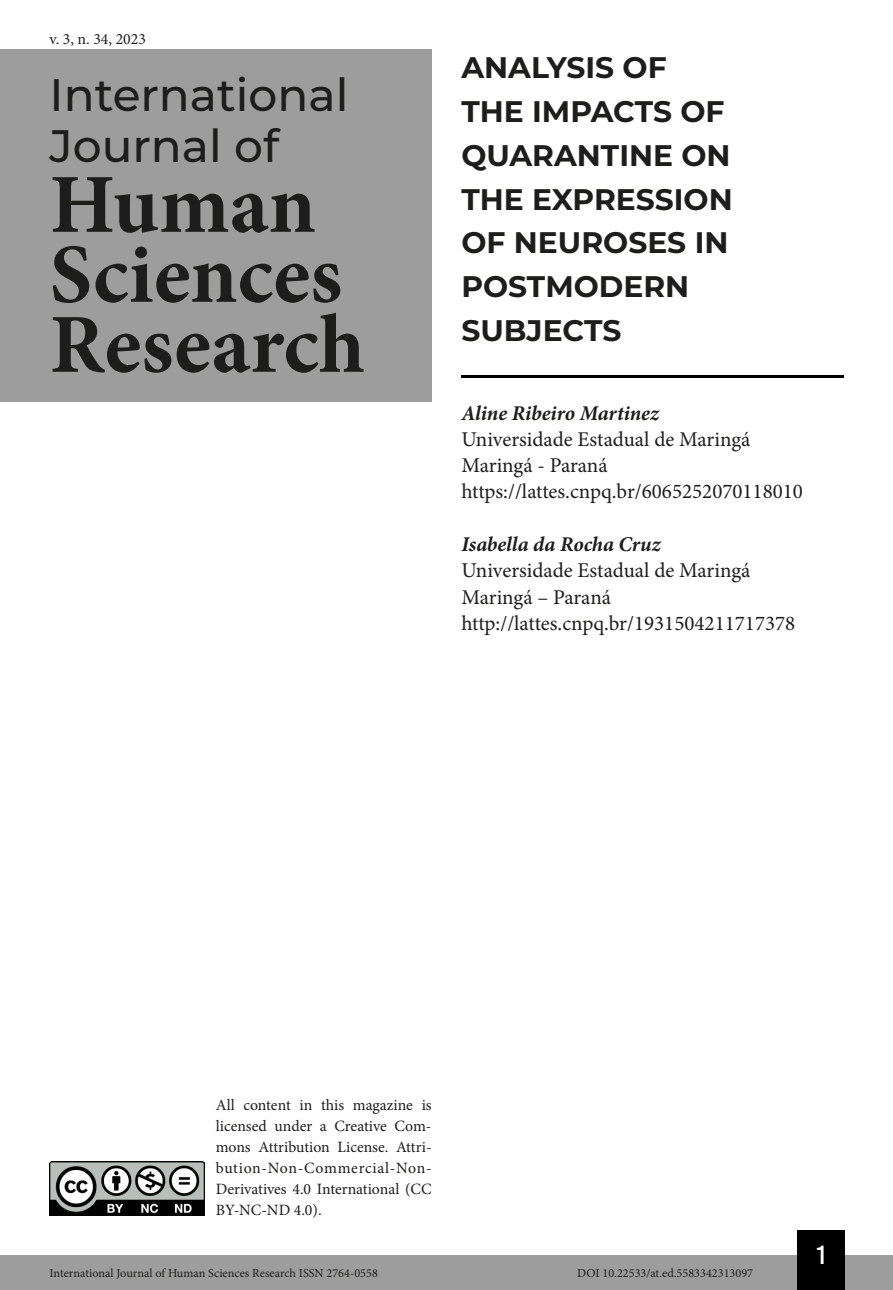
<style>
.page{position:relative;width:893px;height:1290px;background:#fff}
.page>*{position:absolute;margin:0;border:0;box-sizing:border-box;transform-origin:0 0}
.t1{font:700 84px/70px "Minion Pro";color:#1d1d1b}
.t2{font:500 45.5px/50.8px "Montserrat";color:#1d1d1b}
.t3{font:700 29.75px/43.8px "Montserrat";color:#1d1d1b}
.t4{font:26.25px "Bebas Kai";color:#fff}
.t5{font:21px/26.2px "Minion Pro";color:#1d1d1b}
.t6{font:italic 700 21px "Minion Pro";letter-spacing:-.005em;color:#1d1d1b}
.t7{font:15.75px/21px "Minion Pro";color:#1d1d1b;text-align:justify}
.t8{font:12.25px "Minion Pro";color:#1d1d1b}
</style>
<div class="page">
<div style="left:0;top:1255px;width:893px;height:35px;background:#9d9d9d"></div>
<div style="left:797px;top:1230px;width:48px;height:60px;background:#000"></div>
<img style="left:50px;top:1161px;width:154px;height:54px">
<div style="left:0;top:50px;width:432px;height:352px;background:#9d9d9d"></div>
<hr style="left:461px;top:375px;width:382px;height:3px;background:#000">
<p class="t7" style="left:50px;top:28px;width:98px">v. 3, n. 34, 2023</p>
<h2 class="t2" style="left:50px;top:68px;width:300px">International<br>Journal of</h2>
<h1 class="t1" style="left:50px;top:169px;width:317px">Human<br>Sciences<br>Research</h1>
<h3 class="t3" style="left:461px;top:44px;width:273px">ANALYSIS OF<br>THE IMPACTS OF<br>QUARANTINE ON<br>THE EXPRESSION<br>OF NEUROSES IN<br>POSTMODERN<br>SUBJECTS</h3>
<h3 class="t6" style="left:461px;top:398px;width:199px">Aline Ribeiro Martinez</h3>
<h3 class="t5" style="left:461px;top:426px;width:343px">Universidade Estadual de Maringá<br>Maringá - Paraná https://lattes.cnpq.br/6065252070118010</h3>
<h3 class="t6" style="left:461px;top:529px;width:201px">Isabella da Rocha Cruz</h3>
<h3 class="t5" style="left:461px;top:557px;width:335px">Universidade Estadual de Maringá<br>Maringá – Paraná http://lattes.cnpq.br/1931504211717378</h3>
<p class="t7" style="left:216px;top:1095px;width:217px">All content in this magazine is licensed under a Creative Com&shy;mons Attribution License. Attri&shy;bution-Non-Commercial-Non-Derivatives 4.0 International (CC BY-NC-ND 4.0).</p>
<p class="t8" style="left:50px;top:1265px;width:330px">International Journal of Human Sciences Research ISSN 2764-0558</p>
<p class="t8" style="left:577px;top:1265px;width:177px">DOI 10.22533/at.ed.5583342313097</p>
<h3 class="t4" style="left:817px;top:1241px;width:10px">1</h3>
</div>
